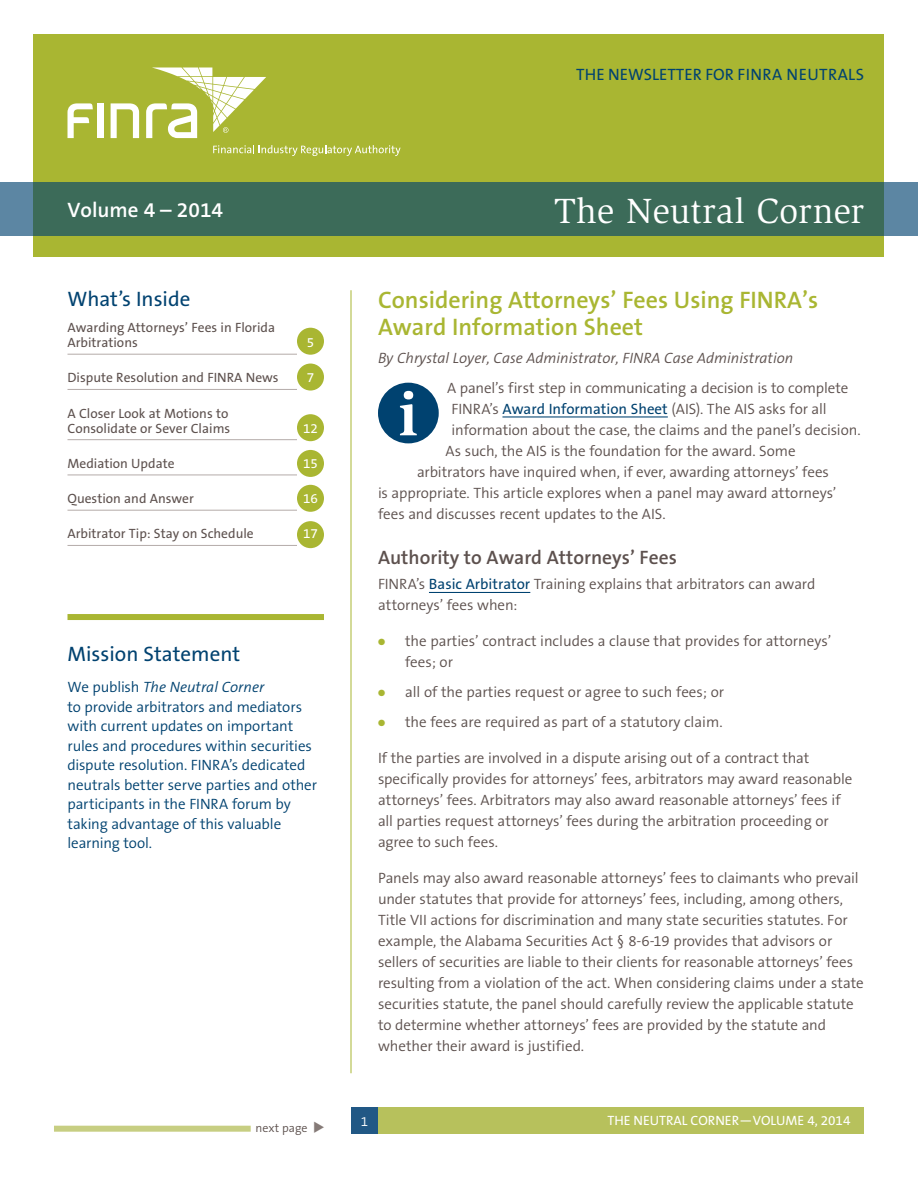
<style>
.page{position:relative;width:918px;height:1188px;background:#fff}
.page>*{position:absolute;margin:0;border:0;box-sizing:border-box;transform-origin:0 0}
.t1{font:36px "Slimbach LT";color:#fff}
.text_head-GREEN{font:600 24px/27px "The Sans B6";color:#a9b632}
.t2{font:21px "The Sans B5 Plain";color:#004270}
.t3{font:600 21px "The Sans B6";color:#fff}
.text_head_sub{font:600 19.5px "The Sans B6";color:#5d514e}
.t4{font:16.5px "The Sans B5 Plain";color:#004270}
.text{font:300 15px/21px "The Sans B4";letter-spacing:-.005em;color:#5d514e}
.t5{font:300 15px/19.5px "The Sans B4";letter-spacing:-.005em;color:#004270}
.author_title{font:italic 300 15px "The Sans B4";color:#5d514e}
.t6{font:13.5px/15px "The Sans B5 Plain";color:#5d514e}
.t7{font:13.5px "The Sans B5 Plain";color:#fff}
.page_numbers{font:300 13.5px "The Sans B4";color:#fff}
.text-2{font:300 12px "The Sans B4";color:#5d514e}
.s1{font-style:italic}
.s2{font-family:"The Sans B5 Plain";font-weight:400;color:#004270}
.s3{color:#a9b632}
</style>
<div class="page">
<div style="left:54px;top:1126px;width:197px;height:6px;background:#c7ce82"></div>
<div style="left:34px;top:34px;width:850px;height:222px;background:#a9b632"></div>
<svg style="left:0;top:182px;width:918px;height:54px;background:#3e6c5e"></svg>
<div style="left:68px;top:614px;width:256px;height:6px;background:#a9b632"></div>
<div style="left:378px;top:1107px;width:486px;height:27px;background:#b7c15c"></div>
<div style="left:351px;top:1107px;width:27px;height:27px;background:#215885"></div>
<div style="left:97px;top:103px;width:6px;height:35px;background:#fff"></div>
<svg style="left:111px;top:103px;width:28px;height:35px"></svg>
<svg style="left:68px;top:103px;width:25px;height:35px"></svg>
<svg style="left:213px;top:145px;width:188px;height:11px"></svg>
<svg style="left:146px;top:67px;width:120px;height:71px"></svg>
<hr style="left:351px;top:290px;width:1px;height:783px;background:#a9b632">
<div style="left:297px;top:521px;width:27px;height:27px;background:#a9b632;border-radius:50%"></div>
<div style="left:297px;top:485px;width:27px;height:27px;background:#a9b632;border-radius:50%"></div>
<div style="left:297px;top:450px;width:27px;height:27px;background:#a9b632;border-radius:50%"></div>
<div style="left:297px;top:414px;width:27px;height:27px;background:#a9b632;border-radius:50%"></div>
<div style="left:297px;top:364px;width:27px;height:27px;background:#a9b632;border-radius:50%"></div>
<div style="left:297px;top:328px;width:27px;height:27px;background:#a9b632;border-radius:50%"></div>
<hr style="left:502px;top:416px;width:166px;height:2px;background:#004270">
<hr style="left:429px;top:592px;width:101px;height:1px;background:#004270">
<svg style="left:378px;top:383px;width:61px;height:60px"></svg>
<hr style="left:68px;top:354px;width:229px;height:1px;background:#b4aba9">
<hr style="left:68px;top:389px;width:229px;height:1px;background:#b4aba9">
<hr style="left:68px;top:439px;width:229px;height:1px;background:#b4aba9">
<hr style="left:68px;top:475px;width:229px;height:1px;background:#b4aba9">
<hr style="left:68px;top:510px;width:229px;height:1px;background:#b4aba9">
<hr style="left:68px;top:545px;width:229px;height:1px;background:#b4aba9">
<p class="t4" style="left:576px;top:65px;width:289px">THE NEWSLETTER FOR FINRA NEUTRALS</p>
<h3 class="t3" style="left:68px;top:199px;width:157px">Volume 4 – 2014</h3>
<h1 class="t1" style="left:554px;top:190px;width:311px">The Neutral Corner</h1>
<h3 class="t2" style="left:68px;top:287px;width:124px">What’s Inside</h3>
<p class="t6" style="left:68px;top:320px;width:209px">Awarding Attorneys’ Fees in Florida<br>Arbitrations</p>
<p class="t7" style="left:307px;top:335px;width:9px">5</p>
<p class="t6" style="left:68px;top:371px;width:213px">Dispute Resolution and FINRA News</p>
<p class="t7" style="left:307px;top:370px;width:9px">7</p>
<p class="t6" style="left:68px;top:406px;width:164px">A Closer Look at Motions to<br>Consolidate or Sever Claims</p>
<p class="t7" style="left:303px;top:421px;width:16px">12</p>
<p class="t6" style="left:68px;top:456px;width:109px">Mediation Update</p>
<p class="t7" style="left:303px;top:456px;width:16px">15</p>
<p class="t6" style="left:68px;top:491px;width:128px">Question and Answer</p>
<p class="t7" style="left:303px;top:491px;width:16px">16</p>
<p class="t6" style="left:68px;top:527px;width:188px">Arbitrator Tip: Stay on Schedule</p>
<p class="t7" style="left:303px;top:526px;width:16px">17</p>
<h3 class="t2" style="left:68px;top:642px;width:174px">Mission Statement</h3>
<p class="t5" style="left:68px;top:678px;width:251px">We publish <span class="s1">The Neutral Corner<br></span>to provide arbitrators and mediators with current updates on important rules and procedures within securities dispute resolution. FINRA’s dedicated neutrals better serve parties and other participants in the FINRA forum by taking advantage of this valuable learning tool.</p>
<p class="text-2" style="left:256px;top:1121px;width:53px">next page</p>
<p class="text_head-GREEN" style="left:378px;top:287px;width:442px">Considering Attorneys’ Fees Using FINRA’s<br>Award Information Sheet</p>
<p class="author_title" style="left:378px;top:350px;width:417px">By Chrystal Loyer, Case Administrator, FINRA Case Administration</p>
<p class="text" style="left:447px;top:378px;width:403px">A panel’s first step in communicating a decision is to complete</p>
<p class="text" style="left:452px;top:399px;width:377px">FINRA’s <span class="s2">Award Information Sheet</span> (AIS). The AIS asks for all</p>
<p class="text" style="left:452px;top:420px;width:411px">information about the case, the claims and the panel’s decision.</p>
<p class="text" style="left:446px;top:441px;width:352px">As such, the AIS is the foundation for the award. Some</p>
<p class="text" style="left:417px;top:462px;width:414px">arbitrators have inquired when, if ever, awarding attorneys’ fees</p>
<p class="text" style="left:378px;top:483px;width:460px">is appropriate. This article explores when a panel may award attorneys’</p>
<p class="text" style="left:378px;top:504px;width:289px">fees and discusses recent updates to the AIS.</p>
<p class="text_head_sub" style="left:378px;top:547px;width:300px">Authority to Award Attorneys’ Fees</p>
<p class="text" style="left:378px;top:574px;width:439px">FINRA’s <span class="s2">Basic Arbitrator</span> Training explains that arbitrators can award attorneys’ fees when:</p>
<p class="text" style="left:405px;top:631px;width:428px;text-indent:-27px"><span class="s3">●</span> the parties’ contract includes a clause that provides for attorneys’ fees; or</p>
<p class="text" style="left:378px;top:682px;width:348px"><span class="s3">●</span> all of the parties request or agree to such fees; or</p>
<p class="text" style="left:378px;top:712px;width:346px"><span class="s3">●</span> the fees are required as part of a statutory claim.</p>
<p class="text" style="left:378px;top:748px;width:476px">If the parties are involved in a dispute arising out of a contract that specifically provides for attorneys’ fees, arbitrators may award reasonable attorneys’ fees. Arbitrators may also award reasonable attorneys’ fees if all parties request attorneys’ fees during the arbitration proceeding or agree to such fees.</p>
<p class="text" style="left:378px;top:868px;width:487px">Panels may also award reasonable attorneys’ fees to claimants who prevail under statutes that provide for attorneys’ fees, including, among others, Title VII actions for discrimination and many state securities statutes. For example, the Alabama Securities Act § 8-6-19 provides that advisors or sellers of securities are liable to their clients for reasonable attorneys’ fees resulting from a violation of the act. When considering claims under a state securities statute, the panel should carefully review the applicable statute to determine whether attorneys’ fees are provided by the statute and whether their award is justified.</p>
<p class="page_numbers" style="left:361px;top:1115px;width:9px">1</p>
<p class="t7" style="left:607px;top:1113px;width:245px">THE NEUTRAL CORNER—VOLUME 4, 2014</p>
</div>
